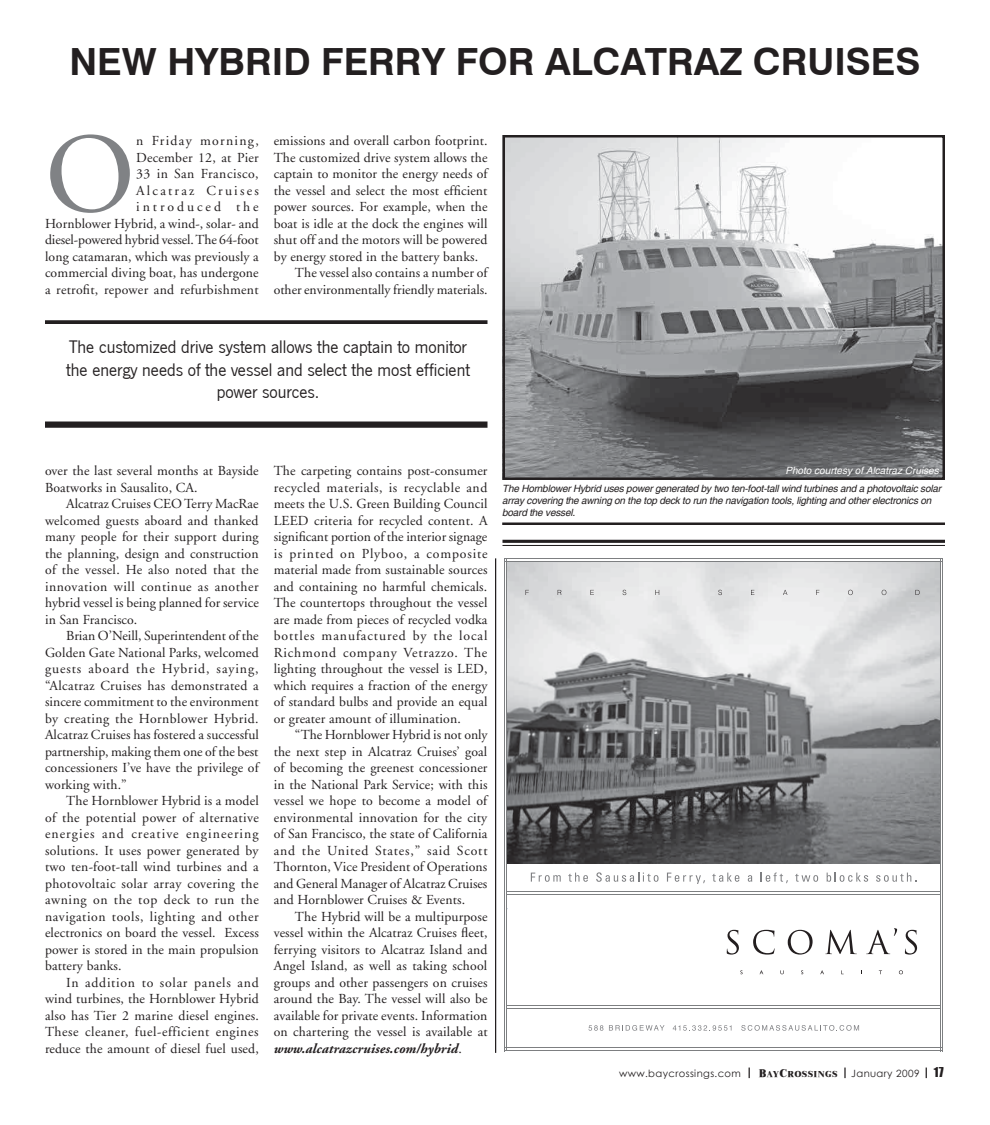
<style>
.page{position:relative;width:990px;height:1125px;background:#fff}
.page>*{position:absolute;margin:0;border:0;box-sizing:border-box;transform-origin:0 0}
.t1{font:113.25px "Adobe Garamond";color:#808285}
.t2{font:700 37.5px "Swiss 721 BT";color:#231f20}
.t3{font:18.75px/22.5px "News Got T";color:#231f20;text-align:center}
.t4{font:13.75px/16.5px "Adobe Garamond";letter-spacing:.01em;color:#231f20;text-align:justify}
.t5{font:italic 10px/12px "Helvetica";letter-spacing:-.02em;color:#231f20}
.t6{font:10px "Century Gothic";letter-spacing:.04em;color:#231f20}
.t7{font:italic 10px "Helvetica";color:#fff}
.t8{font:800 8.75px "Times New Roman";letter-spacing:.04em;color:#231f20}
.s1{font-weight:700;font-style:italic}
.s2{font-size:11.25px}
.s3{font-family:"Impact";font-size:12.5px}
</style>
<div class="page">
<svg style="left:844px;top:1068px;width:2px;height:10px"></svg>
<img style="left:508px;top:562px;width:432px;height:302px">
<hr style="left:507px;top:1005px;width:433px;height:1px;background:#7d7f81">
<hr style="left:507px;top:1008px;width:433px;height:1px;background:#7d7f81">
<hr style="left:507px;top:891px;width:433px;height:1px;background:#7d7f81">
<hr style="left:507px;top:894px;width:433px;height:1px;background:#7d7f81">
<svg style="left:727px;top:930px;width:12px;height:25px"></svg>
<svg style="left:753px;top:930px;width:22px;height:25px"></svg>
<svg style="left:788px;top:930px;width:25px;height:25px"></svg>
<svg style="left:825px;top:930px;width:32px;height:24px"></svg>
<svg style="left:866px;top:928px;width:31px;height:26px"></svg>
<svg style="left:905px;top:930px;width:12px;height:25px"></svg>
<svg style="left:740px;top:970px;width:3px;height:4px"></svg>
<svg style="left:899px;top:970px;width:4px;height:4px"></svg>
<hr style="left:504px;top:1047px;width:439px;height:1px;background:#7d7f81">
<hr style="left:504px;top:1050px;width:439px;height:1px;background:#7d7f81">
<svg style="left:531px;top:873px;width:30px;height:9px"></svg>
<svg style="left:568px;top:873px;width:20px;height:9px"></svg>
<svg style="left:596px;top:872px;width:63px;height:10px"></svg>
<svg style="left:667px;top:873px;width:38px;height:11px"></svg>
<svg style="left:712px;top:873px;width:27px;height:9px"></svg>
<svg style="left:748px;top:875px;width:4px;height:7px"></svg>
<svg style="left:761px;top:873px;width:27px;height:10px"></svg>
<svg style="left:795px;top:874px;width:23px;height:8px"></svg>
<svg style="left:827px;top:873px;width:41px;height:9px"></svg>
<svg style="left:876px;top:873px;width:41px;height:9px"></svg>
<svg style="left:589px;top:1025px;width:14px;height:6px"></svg>
<svg style="left:609px;top:1025px;width:56px;height:6px"></svg>
<svg style="left:673px;top:1025px;width:58px;height:6px"></svg>
<svg style="left:741px;top:1025px;width:118px;height:6px"></svg>
<hr style="left:504px;top:558px;width:439px;height:1px;background:#7d7f81">
<hr style="left:504px;top:561px;width:439px;height:1px;background:#7d7f81">
<hr style="left:504px;top:558px;width:1px;height:493px;background:#7d7f81">
<hr style="left:507px;top:558px;width:1px;height:493px;background:#7d7f81">
<hr style="left:940px;top:558px;width:1px;height:493px;background:#7d7f81">
<hr style="left:942px;top:558px;width:1px;height:493px;background:#7d7f81">
<svg style="left:526px;top:590px;width:3px;height:5px"></svg>
<svg style="left:558px;top:590px;width:3px;height:5px"></svg>
<svg style="left:590px;top:590px;width:4px;height:5px"></svg>
<svg style="left:623px;top:590px;width:3px;height:5px"></svg>
<svg style="left:655px;top:590px;width:4px;height:5px"></svg>
<svg style="left:718px;top:590px;width:4px;height:5px"></svg>
<svg style="left:751px;top:590px;width:3px;height:5px"></svg>
<svg style="left:783px;top:590px;width:4px;height:5px"></svg>
<svg style="left:816px;top:590px;width:3px;height:5px"></svg>
<svg style="left:848px;top:590px;width:5px;height:5px"></svg>
<svg style="left:882px;top:590px;width:4px;height:5px"></svg>
<svg style="left:915px;top:590px;width:5px;height:5px"></svg>
<hr style="left:502px;top:540px;width:443px;height:3px;background:#231f20">
<hr style="left:502px;top:545px;width:443px;height:1px;background:#231f20">
<hr style="left:495px;top:558px;width:1px;height:495px;background:#231f20">
<img style="left:505px;top:138px;width:437px;height:339px">
<div style="left:502px;top:135px;width:443px;height:345px;border:2px solid #231f20"></div>
<svg style="left:45px;top:320px;width:443px;height:4px;background:#302c2d"></svg>
<div style="left:45px;top:422px;width:443px;height:6px;background:#231f20"></div>
<hr style="left:502px;top:522px;width:443px;height:3px;background:#231f20">
<h2 class="t2" style="left:70px;top:39px;width:852px">NEW HYBRID FERRY FOR ALCATRAZ CRUISES</h2>
<h1 class="t1" style="left:45px;top:115px;width:92px">O</h1>
<p class="t4" style="left:45px;top:133px;width:215px;text-align:right">n Friday morning,<br>December 12, at Pier<br>33 in San Francisco,<br>Alcatraz Cruises<br>introduced the<br>Hornblower Hybrid, a wind-, solar- and diesel-powered hybrid vessel. The 64-foot long catamaran, which was previously a commercial diving boat, has undergone a retrofit, repower and refurbishment</p>
<p class="t4" style="left:274px;top:133px;width:215px">emissions and overall carbon footprint.</p>
<p class="t4" style="left:274px;top:149px;width:215px">The customized drive system allows the</p>
<p class="t4" style="left:274px;top:166px;width:215px">captain to monitor the energy needs of</p>
<p class="t4" style="left:274px;top:182px;width:215px">the vessel and select the most efficient</p>
<p class="t4" style="left:274px;top:199px;width:215px">power sources. For example, when the</p>
<p class="t4" style="left:274px;top:215px;width:215px">boat is idle at the dock the engines will</p>
<p class="t4" style="left:274px;top:232px;width:215px">shut off and the motors will be powered</p>
<p class="t4" style="left:274px;top:248px;width:206px">by energy stored in the battery banks.</p>
<p class="t4" style="left:295px;top:265px;width:194px">The vessel also contains a number of</p>
<p class="t4" style="left:274px;top:281px;width:215px">other environmentally friendly materials.</p>
<h3 class="t3" style="left:66px;top:336px;width:405px">The customized drive system allows the captain to monitor the energy needs of the vessel and select the most efficient power sources.</h3>
<p class="t4" style="left:45px;top:463px;width:215px">over the last several months at Bayside<br>Boatworks in Sausalito, CA.</p>
<p class="t4" style="left:45px;top:496px;width:215px;text-indent:21px">Alcatraz Cruises CEO Terry MacRae welcomed guests aboard and thanked many people for their support during the planning, design and construction of the vessel. He also noted that the innovation will continue as another hybrid vessel is being planned for service in San Francisco.</p>
<p class="t4" style="left:45px;top:628px;width:215px;text-indent:21px">Brian O’Neill, Superintendent of the Golden Gate National Parks, welcomed guests aboard the Hybrid, saying, “Alcatraz Cruises has demonstrated a sincere commitment to the environment by creating the Hornblower Hybrid.<br>Alcatraz Cruises has fostered a successful partnership, making them one of the best concessioners I’ve have the privilege of working with.”</p>
<p class="t4" style="left:45px;top:793px;width:215px;text-indent:21px">The Hornblower Hybrid is a model of the potential power of alternative energies and creative engineering solutions. It uses power generated by two ten-foot-tall wind turbines and a photovoltaic solar array covering the awning on the top deck to run the navigation tools, lighting and other electronics on board the vessel. Excess power is stored in the main propulsion battery banks.</p>
<p class="t4" style="left:45px;top:974px;width:215px;text-indent:21px">In addition to solar panels and wind turbines, the Hornblower Hybrid also has Tier 2 marine diesel engines.<br>These cleaner, fuel-efficient engines reduce the amount of diesel fuel used,</p>
<p class="t4" style="left:274px;top:463px;width:215px">The carpeting contains post-consumer recycled materials, is recyclable and meets the U.S. Green Building Council LEED criteria for recycled content. A significant portion of the interior signage is printed on Plyboo, a composite material made from sustainable sources and containing no harmful chemicals.<br>The countertops throughout the vessel are made from pieces of recycled vodka bottles manufactured by the local Richmond company Vetrazzo. The lighting throughout the vessel is LED, which requires a fraction of the energy of standard bulbs and provide an equal or greater amount of illumination.</p>
<p class="t4" style="left:274px;top:727px;width:215px;text-indent:21px">“The Hornblower Hybrid is not only the next step in Alcatraz Cruises’ goal of becoming the greenest concessioner in the National Park Service; with this vessel we hope to become a model of environmental innovation for the city of San Francisco, the state of California and the United States,” said Scott Thornton, Vice President of Operations and General Manager of Alcatraz Cruises and Hornblower Cruises &amp; Events.</p>
<p class="t4" style="left:274px;top:908px;width:215px;text-indent:21px">The Hybrid will be a multipurpose vessel within the Alcatraz Cruises fleet, ferrying visitors to Alcatraz Island and Angel Island, as well as taking school groups and other passengers on cruises around the Bay. The vessel will also be available for private events. Information on chartering the vessel is available at <span class="s1">www.alcatrazcruises.com/hybrid</span>.</p>
<p class="t7" style="left:785px;top:465px;width:155px">Photo courtesy of Alcatraz Cruises</p>
<p class="t5" style="left:502px;top:483px;width:440px">The Hornblower Hybrid uses power generated by two ten-foot-tall wind turbines and a photovoltaic solar array covering the awning on the top deck to run the navigation tools, lighting and other electronics on board the vessel.</p>
<p class="t6" style="left:619px;top:1066px;width:123px">www.baycrossings.com</p>
<p class="t8" style="left:759px;top:1069px;width:80px"><span class="s2">B</span>AY<span class="s2">C</span>ROSSINGS</p>
<p class="t6" style="left:851px;top:1066px;width:94px">January 2009 <span class="s3">17</span></p>
</div>
